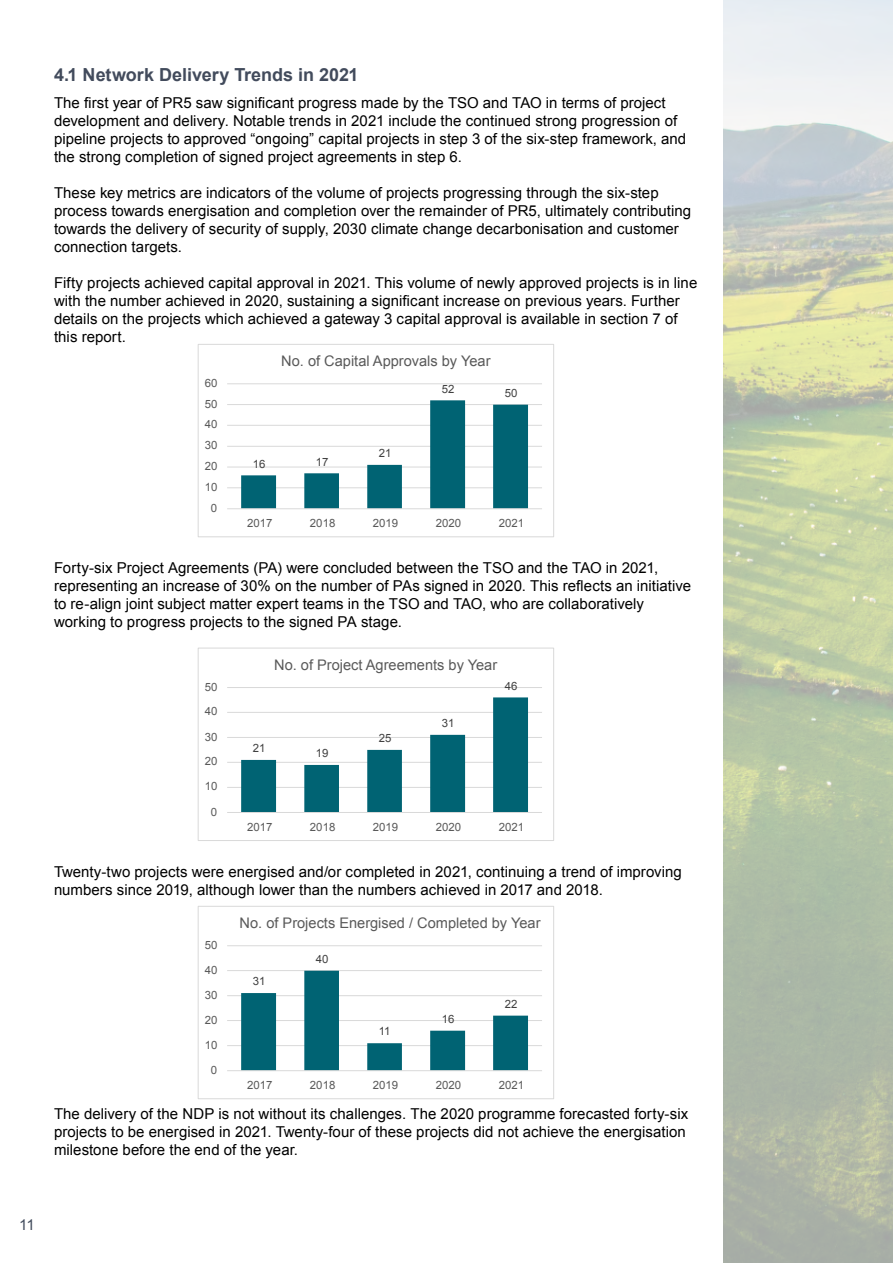
<style>
.page{position:relative;width:893px;height:1263px;background:#fff}
.page>*{position:absolute;margin:0;border:0;box-sizing:border-box;transform-origin:0 0}
.Heading_2{font:700 18px "Arial";color:#424b5c}
.t1{font:15px/18px "Arial";letter-spacing:.005em;color:#000}
.t2{font:15px "Arial";color:#424c5d}
.t3{font:14.55px "Arial";color:#595959}
.t4{font:11.4px "Arial";color:#595959}
.t5{font:11.4px "Arial";color:#404040}
</style>
<div class="page">
<hr style="left:227px;top:487px;width:315px;height:1px;background:#d9d9d9">
<hr style="left:227px;top:467px;width:315px;height:1px;background:#d9d9d9">
<hr style="left:227px;top:446px;width:315px;height:1px;background:#d9d9d9">
<hr style="left:227px;top:425px;width:315px;height:1px;background:#d9d9d9">
<hr style="left:227px;top:404px;width:315px;height:1px;background:#d9d9d9">
<hr style="left:227px;top:383px;width:315px;height:1px;background:#d9d9d9">
<svg style="left:241px;top:400px;width:287px;height:108px"></svg>
<hr style="left:227px;top:508px;width:315px;height:1px;background:#d9d9d9">
<div style="left:198px;top:344px;width:356px;height:193px;border:1px solid #d9d9d9"></div>
<hr style="left:227px;top:787px;width:315px;height:1px;background:#d9d9d9">
<hr style="left:227px;top:762px;width:315px;height:1px;background:#d9d9d9">
<hr style="left:227px;top:737px;width:315px;height:1px;background:#d9d9d9">
<hr style="left:227px;top:712px;width:315px;height:1px;background:#d9d9d9">
<hr style="left:227px;top:687px;width:315px;height:1px;background:#d9d9d9">
<svg style="left:241px;top:697px;width:287px;height:115px"></svg>
<hr style="left:227px;top:812px;width:315px;height:1px;background:#d9d9d9">
<div style="left:198px;top:648px;width:356px;height:193px;border:1px solid #d9d9d9"></div>
<hr style="left:227px;top:1045px;width:315px;height:1px;background:#d9d9d9">
<hr style="left:227px;top:1020px;width:315px;height:1px;background:#d9d9d9">
<hr style="left:227px;top:995px;width:315px;height:1px;background:#d9d9d9">
<hr style="left:227px;top:970px;width:315px;height:1px;background:#d9d9d9">
<hr style="left:227px;top:945px;width:315px;height:1px;background:#d9d9d9">
<svg style="left:241px;top:971px;width:287px;height:99px"></svg>
<hr style="left:227px;top:1070px;width:315px;height:1px;background:#d9d9d9">
<div style="left:198px;top:906px;width:356px;height:193px;border:1px solid #d9d9d9"></div>
<p class="Heading_2" style="left:54px;top:63px;width:306px">4.1 Network Delivery Trends in 2021</p>
<p class="t1" style="left:54px;top:94px;width:634px">The first year of PR5 saw significant progress made by the TSO and TAO in terms of project development and delivery. Notable trends in 2021 include the continued strong progression of pipeline projects to approved “ongoing” capital projects in step 3 of the six-step framework, and the strong completion of signed project agreements in step 6.</p>
<p class="t1" style="left:54px;top:184px;width:639px">These key metrics are indicators of the volume of projects progressing through the six-step process towards energisation and completion over the remainder of PR5, ultimately contributing towards the delivery of security of supply, 2030 climate change decarbonisation and customer connection targets.</p>
<p class="t1" style="left:54px;top:274px;width:645px">Fifty projects achieved capital approval in 2021. This volume of newly approved projects is in line with the number achieved in 2020, sustaining a significant increase on previous years. Further details on the projects which achieved a gateway 3 capital approval is available in section 7 of this report.</p>
<p class="t4" style="left:205px;top:375px;width:14px">60</p>
<p class="t4" style="left:205px;top:396px;width:14px">50</p>
<p class="t4" style="left:205px;top:417px;width:14px">40</p>
<p class="t4" style="left:205px;top:438px;width:14px">30</p>
<p class="t4" style="left:205px;top:459px;width:14px">20</p>
<p class="t4" style="left:205px;top:479px;width:14px">10</p>
<p class="t4" style="left:211px;top:500px;width:8px">0</p>
<p class="t3" style="left:281px;top:351px;width:211px">No. of Capital Approvals by Year</p>
<p class="t5" style="left:253px;top:456px;width:14px">16</p>
<p class="t5" style="left:316px;top:454px;width:14px">17</p>
<p class="t5" style="left:379px;top:446px;width:14px">21</p>
<p class="t5" style="left:442px;top:381px;width:14px">52</p>
<p class="t5" style="left:505px;top:385px;width:14px">50</p>
<p class="t4" style="left:247px;top:515px;width:27px">2017</p>
<p class="t4" style="left:310px;top:515px;width:27px">2018</p>
<p class="t4" style="left:373px;top:515px;width:27px">2019</p>
<p class="t4" style="left:436px;top:515px;width:27px">2020</p>
<p class="t4" style="left:499px;top:515px;width:27px">2021</p>
<p class="t1" style="left:54px;top:559px;width:639px">Forty-six Project Agreements (PA) were concluded between the TSO and the TAO in 2021, representing an increase of 30% on the number of PAs signed in 2020. This reflects an initiative to re-align joint subject matter expert teams in the TSO and TAO, who are collaboratively working to progress projects to the signed PA stage.</p>
<p class="t4" style="left:205px;top:679px;width:14px">50</p>
<p class="t4" style="left:205px;top:704px;width:14px">40</p>
<p class="t4" style="left:205px;top:729px;width:14px">30</p>
<p class="t4" style="left:205px;top:754px;width:14px">20</p>
<p class="t4" style="left:205px;top:779px;width:14px">10</p>
<p class="t4" style="left:211px;top:804px;width:8px">0</p>
<p class="t3" style="left:274px;top:655px;width:225px">No. of Project Agreements by Year</p>
<p class="t5" style="left:253px;top:741px;width:14px">21</p>
<p class="t5" style="left:316px;top:746px;width:14px">19</p>
<p class="t5" style="left:379px;top:731px;width:14px">25</p>
<p class="t5" style="left:442px;top:716px;width:14px">31</p>
<p class="t5" style="left:505px;top:678px;width:14px">46</p>
<p class="t4" style="left:247px;top:819px;width:27px">2017</p>
<p class="t4" style="left:310px;top:819px;width:27px">2018</p>
<p class="t4" style="left:373px;top:819px;width:27px">2019</p>
<p class="t4" style="left:436px;top:819px;width:27px">2020</p>
<p class="t4" style="left:499px;top:819px;width:27px">2021</p>
<p class="t1" style="left:54px;top:863px;width:629px">Twenty-two projects were energised and/or completed in 2021, continuing a trend of improving numbers since 2019, although lower than the numbers achieved in 2017 and 2018.</p>
<p class="t4" style="left:205px;top:937px;width:14px">50</p>
<p class="t4" style="left:205px;top:962px;width:14px">40</p>
<p class="t4" style="left:205px;top:987px;width:14px">30</p>
<p class="t4" style="left:205px;top:1012px;width:14px">20</p>
<p class="t4" style="left:205px;top:1037px;width:14px">10</p>
<p class="t4" style="left:211px;top:1062px;width:8px">0</p>
<p class="t3" style="left:240px;top:913px;width:302px">No. of Projects Energised / Completed by Year</p>
<p class="t5" style="left:253px;top:974px;width:14px">31</p>
<p class="t5" style="left:316px;top:951px;width:14px">40</p>
<p class="t5" style="left:379px;top:1024px;width:13px">11</p>
<p class="t5" style="left:442px;top:1011px;width:14px">16</p>
<p class="t5" style="left:505px;top:996px;width:14px">22</p>
<p class="t4" style="left:247px;top:1077px;width:27px">2017</p>
<p class="t4" style="left:310px;top:1077px;width:27px">2018</p>
<p class="t4" style="left:373px;top:1077px;width:27px">2019</p>
<p class="t4" style="left:436px;top:1077px;width:27px">2020</p>
<p class="t4" style="left:499px;top:1077px;width:27px">2021</p>
<p class="t1" style="left:54px;top:1105px;width:636px">The delivery of the NDP is not without its challenges. The 2020 programme forecasted forty-six projects to be energised in 2021. Twenty-four of these projects did not achieve the energisation milestone before the end of the year.</p>
<p class="t2" style="left:19px;top:1215px;width:17px">11</p>
</div>
